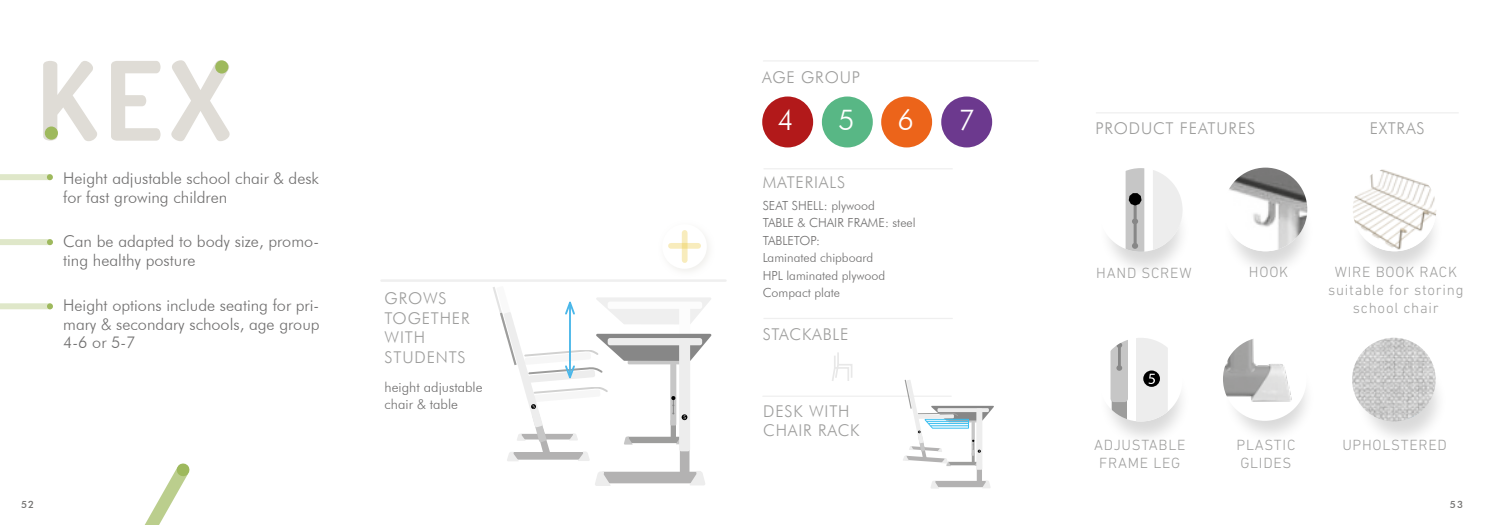
<style>
.page{position:relative;width:1489px;height:525px;background:#fff}
.page>*{position:absolute;margin:0;border:0;box-sizing:border-box;transform-origin:0 0}
.t1{font:700 109px "Dosis";color:#dfdcd6}
.t2{font:300 28.75px "Futura BT";color:#fff}
.t3{font:300 16.25px/18.8px "Futura BT";color:#706f6f}
.t4{font:300 16.25px/19.5px "Futura BT";letter-spacing:.05em;color:#9d9d9c}
.t5{font:300 15px/18px "DIN Next LT Pro";letter-spacing:.05em;color:#9d9d9c;text-align:center}
.t6{font:300 13.75px/17.5px "Futura BT";color:#706f6f}
.t7{font:300 12.5px/17.5px "Futura BT";color:#706f6f}
.t8{font:500 10px "Futura BT";color:#71706f}
</style>
<div class="page">
<svg style="left:145px;top:463px;width:45px;height:61px"></svg>
<hr style="left:381px;top:279px;width:344px;height:3px;background:#efefef">
<div style="left:45px;top:126px;width:13px;height:14px;background:#9eb95d;border-radius:50%"></div>
<div style="left:215px;top:60px;width:13px;height:13px;background:#9eb95d;border-radius:50%"></div>
<div style="left:599px;top:471px;width:102px;height:12px;background:#b3b2b2;border-radius:4px"></div>
<div style="left:680px;top:441px;width:9px;height:34px;background:#b3b2b2"></div>
<svg style="left:595px;top:471px;width:15px;height:14px"></svg>
<svg style="left:689px;top:470px;width:16px;height:15px"></svg>
<svg style="left:493px;top:287px;width:218px;height:174px"></svg>
<div style="left:1097px;top:354px;width:93px;height:93px;background:#000;opacity:.15"></div>
<div style="left:1097px;top:185px;width:93px;height:93px;background:#000;opacity:.15"></div>
<hr style="left:1096px;top:112px;width:362px;height:1px;background:#efefef">
<div style="left:1098px;top:168px;width:84px;height:84px;background:#fff;border-radius:50%"></div>
<svg style="left:1152px;top:170px;width:30px;height:82px"></svg>
<svg style="left:1125px;top:168px;width:19px;height:84px;background:#b3b3b3"></svg>
<div style="left:1098px;top:337px;width:84px;height:84px;background:#fff;border-radius:50%"></div>
<svg style="left:1110px;top:340px;width:17px;height:81px"></svg>
<svg style="left:1136px;top:338px;width:31px;height:83px;background:#dcdcdc"></svg>
<div style="left:1222px;top:185px;width:92px;height:92px;background:#000;opacity:.15"></div>
<div style="left:1223px;top:351px;width:92px;height:93px;background:#000;opacity:.15"></div>
<img style="left:1222px;top:337px;width:84px;height:83px;border-radius:42px">
<img style="left:1223px;top:167px;width:84px;height:84px;border-radius:42px">
<hr style="left:764px;top:168px;width:188px;height:1px;background:#efefef">
<hr style="left:764px;top:317px;width:188px;height:2px;background:#efefef">
<hr style="left:762px;top:395px;width:189px;height:1px;background:#efefef">
<svg style="left:832px;top:352px;width:21px;height:29px"></svg>
<div style="left:932px;top:480px;width:56px;height:7px;background:#b3b2b2;border-radius:2px"></div>
<div style="left:976px;top:464px;width:5px;height:18px;background:#b3b2b2"></div>
<svg style="left:931px;top:480px;width:8px;height:8px"></svg>
<svg style="left:981px;top:480px;width:9px;height:8px"></svg>
<div style="left:976px;top:408px;width:6px;height:61px;background:#ededed"></div>
<svg style="left:902px;top:379px;width:92px;height:87px"></svg>
<div style="left:0;top:174px;width:51px;height:6px;background:#dfe7c9"></div>
<div style="left:0;top:239px;width:51px;height:6px;background:#dfe7c9"></div>
<div style="left:0;top:303px;width:51px;height:6px;background:#dfe7c9"></div>
<svg style="left:47px;top:174px;width:6px;height:6px"></svg>
<svg style="left:47px;top:239px;width:6px;height:6px"></svg>
<svg style="left:47px;top:303px;width:6px;height:6px"></svg>
<div style="left:671px;top:243px;width:27px;height:5px;background:#f8ecbd"></div>
<svg style="left:681px;top:233px;width:6px;height:27px"></svg>
<div style="left:1351px;top:185px;width:92px;height:92px;background:#000;opacity:.15"></div>
<div style="left:1355px;top:354px;width:92px;height:93px;background:#000;opacity:.15"></div>
<img style="left:1351px;top:337px;width:84px;height:84px;border-radius:42px">
<img style="left:1352px;top:167px;width:84px;height:84px;border-radius:42px">
<div style="left:762px;top:96px;width:51px;height:51px;background:#b2191a;border-radius:50%"></div>
<div style="left:881px;top:96px;width:51px;height:51px;background:#ec641a;border-radius:50%"></div>
<div style="left:821px;top:96px;width:51px;height:51px;background:#58b785;border-radius:50%"></div>
<div style="left:941px;top:96px;width:51px;height:51px;background:#6c398e;border-radius:50%"></div>
<hr style="left:763px;top:60px;width:275px;height:1px;background:#efefef">
<h1 class="t1" style="left:37px;top:30px;width:196px">KEX</h1>
<p class="t4" style="left:762px;top:67px;width:99px">AGE GROUP</p>
<h2 class="t2" style="left:777px;top:102px;width:18px">4</h2>
<h2 class="t2" style="left:838px;top:102px;width:18px">5</h2>
<h2 class="t2" style="left:897px;top:102px;width:18px">6</h2>
<h2 class="t2" style="left:958px;top:102px;width:18px">7</h2>
<p class="t3" style="left:63px;top:168px;width:257px">Height adjustable school chair &amp; desk</p>
<p class="t4" style="left:762px;top:172px;width:84px">MATERIALS</p>
<p class="t3" style="left:63px;top:187px;width:165px">for fast growing children</p>
<p class="t3" style="left:63px;top:232px;width:257px">Can be adapted to body size, promo&shy;ting healthy posture</p>
<p class="t3" style="left:63px;top:295px;width:258px;text-align:justify">Height options include seating for pri&shy;mary &amp; secondary schools, age group 4-6 or 5-7</p>
<p class="t7" style="left:762px;top:196px;width:154px">SEAT SHELL: plywood<br>TABLE &amp; CHAIR FRAME: steel<br>TABLETOP:<br>Laminated chipboard<br>HPL laminated plywood<br>Compact plate</p>
<p class="t4" style="left:384px;top:288px;width:87px">GROWS<br>TOGETHER<br>WITH<br>STUDENTS</p>
<p class="t4" style="left:762px;top:324px;width:87px">STACKABLE</p>
<p class="t6" style="left:384px;top:378px;width:99px">height adjustable chair &amp; table</p>
<p class="t4" style="left:763px;top:401px;width:98px">DESK WITH<br>CHAIR RACK</p>
<p class="t4" style="left:1095px;top:119px;width:161px">PRODUCT FEATURES</p>
<p class="t4" style="left:1369px;top:119px;width:56px">EXTRAS</p>
<p class="t5" style="left:1096px;top:263px;width:97px">HAND SCREW</p>
<p class="t5" style="left:1248px;top:263px;width:41px">HOOK</p>
<p class="t5" style="left:1328px;top:263px;width:137px">WIRE BOOK RACK suitable for storing school chair</p>
<p class="t5" style="left:1094px;top:435px;width:93px">ADJUSTABLE<br>FRAME LEG</p>
<p class="t5" style="left:1236px;top:435px;width:60px;text-align:left">PLASTIC<br>GLIDES</p>
<p class="t5" style="left:1342px;top:435px;width:106px">UPHOLSTERED</p>
<p class="t8" style="left:21px;top:498px;width:15px">52</p>
<p class="t8" style="left:1449px;top:498px;width:15px">53</p>
</div>
